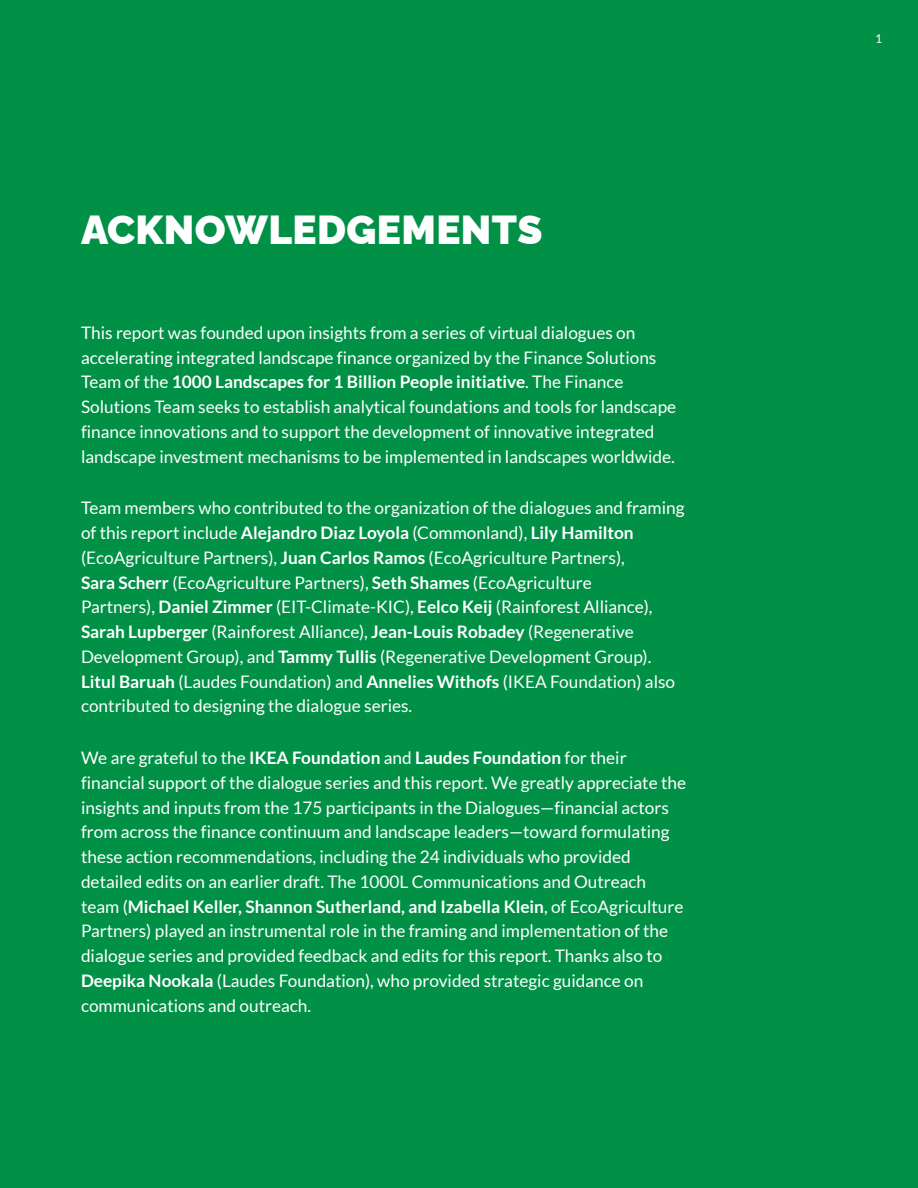
<style>
.page{position:relative;width:918px;height:1188px;background:#009147}
.page>*{position:absolute;margin:0;border:0;box-sizing:border-box;transform-origin:0 0}
.t1{font:100 40.5px "Raleway";letter-spacing:.01em;color:#fff}
.t2{font:17.25px/24.8px "Lato";color:#fff}
.t3{font:12px "Lato";color:#fff}
.s1{font-weight:700}
</style>
<div class="page">
<h1 class="t1" style="left:81px;top:197px;width:463px">ACKNOWLEDGEMENTS</h1>
<p class="t2" style="left:81px;top:320px;width:597px">This report was founded upon insights from a series of virtual dialogues on accelerating integrated landscape finance organized by the Finance Solutions Team of the <span class="s1">1000 Landscapes for 1 Billion People initiative</span>. The Finance Solutions Team seeks to establish analytical foundations and tools for landscape finance innovations and to support the development of innovative integrated landscape investment mechanisms to be implemented in landscapes worldwide.</p>
<p class="t2" style="left:81px;top:496px;width:605px">Team members who contributed to the organization of the dialogues and framing of this report include <span class="s1">Alejandro Diaz Loyola</span> (Commonland), <span class="s1">Lily Hamilton </span>(EcoAgriculture Partners), <span class="s1">Juan Carlos Ramos</span> (EcoAgriculture Partners),<br><span class="s1">Sara Scherr</span> (EcoAgriculture Partners), <span class="s1">Seth Shames</span> (EcoAgriculture<br>Partners), <span class="s1">Daniel Zimmer</span> (EIT-Climate-KIC), <span class="s1">Eelco Keij</span> (Rainforest Alliance), <span class="s1">Sarah Lupberger</span> (Rainforest Alliance), <span class="s1">Jean-Louis Robadey</span> (Regenerative Development Group), and <span class="s1">Tammy Tullis</span> (Regenerative Development Group).<br><span class="s1">Litul Baruah</span> (Laudes Foundation) and <span class="s1">Annelies Withofs</span> (IKEA Foundation) also contributed to designing the dialogue series.</p>
<p class="t2" style="left:81px;top:745px;width:607px">We are grateful to the <span class="s1">IKEA Foundation</span> and <span class="s1">Laudes Foundation</span> for their financial support of the dialogue series and this report. We greatly appreciate the insights and inputs from the 175 participants in the Dialogues—financial actors from across the finance continuum and landscape leaders—toward formulating these action recommendations, including the 24 individuals who provided detailed edits on an earlier draft. The 1000L Communications and Outreach team (<span class="s1">Michael Keller, Shannon Sutherland, and Izabella Klein</span>, of EcoAgriculture Partners) played an instrumental role in the framing and implementation of the dialogue series and provided feedback and edits for this report. Thanks also to <span class="s1">Deepika Nookala</span> (Laudes Foundation), who provided strategic guidance on communications and outreach.</p>
<p class="t3" style="left:875px;top:32px;width:8px">1</p>
</div>
